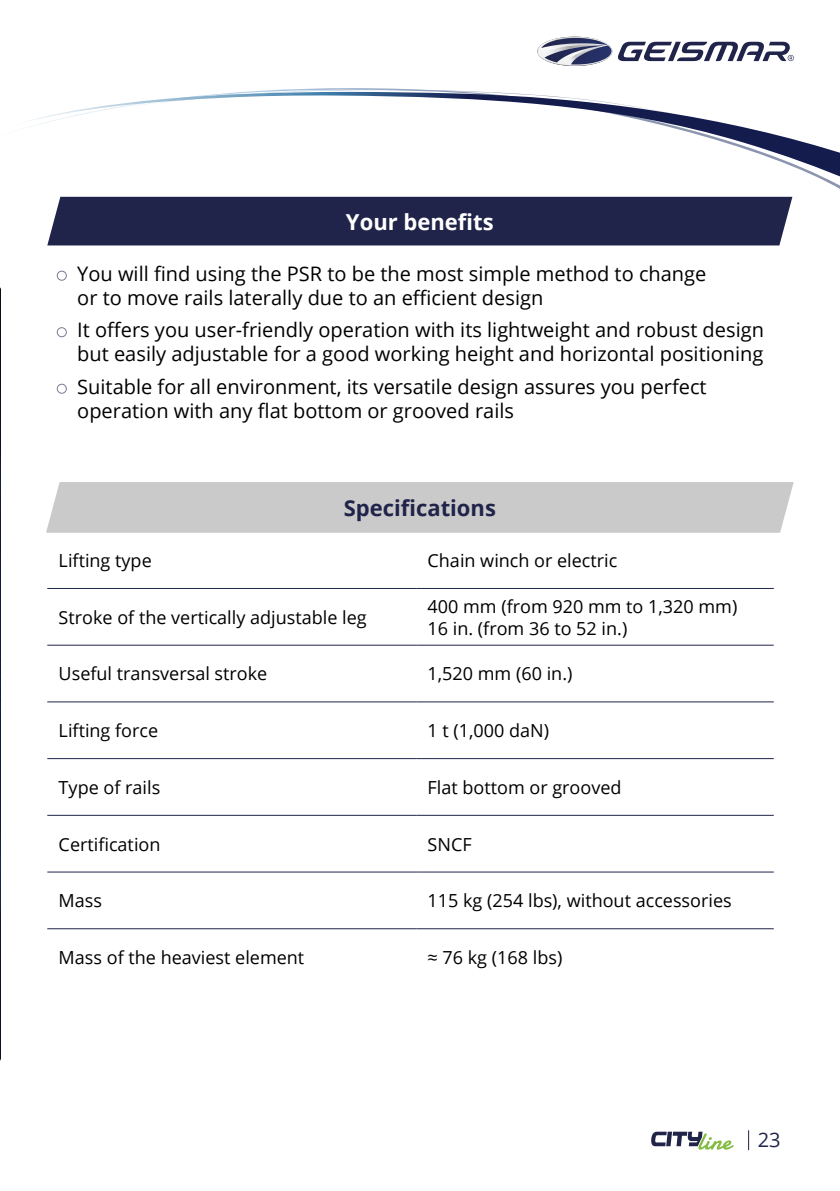
<style>
.page{position:relative;width:840px;height:1191px;background:#fff}
.page>*{position:absolute;margin:0;border:0;box-sizing:border-box;transform-origin:0 0}
.t1{font:700 22px "Open Sans";color:#21244a}
.t2{font:700 22px "Open Sans";color:#fff}
.t3{font:20px/24px "Open Sans";color:#000}
.t4{font:20px "Open Sans";color:#21244a}
.t5{font:18px/21.6px "Open Sans";color:#000}
</style>
<div class="page">
<svg style="left:244px;top:88px;width:595px;height:101px"></svg>
<svg style="left:30px;top:92px;width:809px;height:89px"></svg>
<svg style="left:537px;top:37px;width:256px;height:29px"></svg>
<img style="left:0;top:287px;width:1px;height:774px">
<img style="left:0;top:387px;width:1px;height:651px">
<div style="left:47px;top:197px;width:745px;height:48px;background:#21244a"></div>
<div style="left:46px;top:482px;width:748px;height:51px;background:#cacaca"></div>
<div style="left:57px;top:271px;width:10px;height:10px;border:1px solid #807792;border-radius:50%"></div>
<div style="left:57px;top:327px;width:10px;height:10px;border:1px solid #807792;border-radius:50%"></div>
<div style="left:57px;top:384px;width:10px;height:10px;border:1px solid #807792;border-radius:50%"></div>
<hr style="left:47px;top:588px;width:369px;height:1px;background:#21244a">
<hr style="left:416px;top:588px;width:357px;height:1px;background:#21244a">
<hr style="left:47px;top:644px;width:369px;height:1px;background:#21244a">
<hr style="left:416px;top:644px;width:357px;height:1px;background:#21244a">
<hr style="left:47px;top:701px;width:369px;height:1px;background:#21244a">
<hr style="left:416px;top:701px;width:357px;height:1px;background:#21244a">
<hr style="left:47px;top:758px;width:369px;height:1px;background:#21244a">
<hr style="left:416px;top:758px;width:357px;height:1px;background:#21244a">
<hr style="left:47px;top:815px;width:369px;height:1px;background:#21244a">
<hr style="left:416px;top:815px;width:357px;height:1px;background:#21244a">
<hr style="left:47px;top:871px;width:369px;height:1px;background:#21244a">
<hr style="left:416px;top:871px;width:357px;height:1px;background:#21244a">
<hr style="left:47px;top:928px;width:369px;height:1px;background:#21244a">
<hr style="left:416px;top:928px;width:357px;height:1px;background:#21244a">
<svg style="left:651px;top:1131px;width:82px;height:18px"></svg>
<p class="t2" style="left:346px;top:206px;width:149px">Your benefits</p>
<p class="t3" style="left:77px;top:261px;width:630px">You will find using the PSR to be the most simple method to change or to move rails laterally due to an efficient design</p>
<p class="t3" style="left:77px;top:317px;width:688px">It offers you user-friendly operation with its lightweight and robust design but easily adjustable for a good working height and horizontal positioning</p>
<p class="t3" style="left:77px;top:374px;width:630px">Suitable for all environment, its versatile design assures you perfect operation with any flat bottom or grooved rails</p>
<p class="t1" style="left:343px;top:492px;width:154px">Specifications</p>
<p class="t5" style="left:59px;top:549px;width:95px">Lifting type</p>
<p class="t5" style="left:427px;top:549px;width:191px">Chain winch or electric</p>
<p class="t5" style="left:59px;top:606px;width:309px">Stroke of the vertically adjustable leg</p>
<p class="t5" style="left:427px;top:595px;width:311px">400 mm (from 920 mm to 1,320 mm)<br>16 in. (from 36 to 52 in.)</p>
<p class="t5" style="left:59px;top:662px;width:210px">Useful transversal stroke</p>
<p class="t5" style="left:427px;top:662px;width:146px">1,520 mm (60 in.)</p>
<p class="t5" style="left:59px;top:719px;width:101px">Lifting force</p>
<p class="t5" style="left:427px;top:719px;width:123px">1 t (1,000 daN)</p>
<p class="t5" style="left:59px;top:776px;width:103px">Type of rails</p>
<p class="t5" style="left:427px;top:776px;width:195px">Flat bottom or grooved</p>
<p class="t5" style="left:59px;top:832px;width:103px">Certification</p>
<p class="t5" style="left:427px;top:832px;width:46px">SNCF</p>
<p class="t5" style="left:59px;top:889px;width:45px">Mass</p>
<p class="t5" style="left:427px;top:889px;width:305px">115 kg (254 lbs), without accessories</p>
<p class="t5" style="left:59px;top:946px;width:247px">Mass of the heaviest element</p>
<p class="t5" style="left:427px;top:946px;width:136px">≈ 76 kg (168 lbs)</p>
<p class="t4" style="left:757px;top:1126px;width:24px">23</p>
</div>
